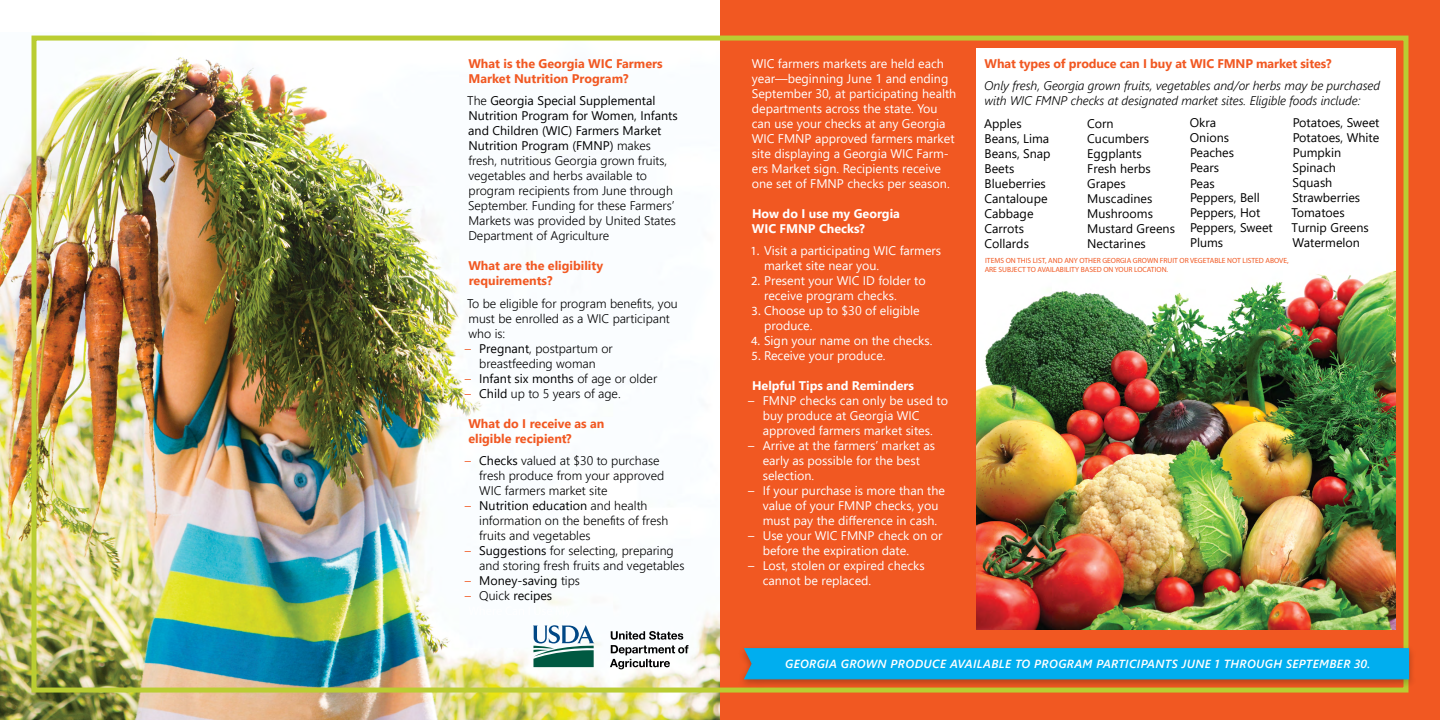
<style>
.page{position:relative;width:1440px;height:720px;background:#fff}
.page>*{position:absolute;margin:0;border:0;box-sizing:border-box;transform-origin:0 0}
.t1{font:12.5px/15px "Segoe UI";color:#fff}
.t2{font:300 12.5px/15px "Segoe UI";color:#000}
.t3{font:12.5px/15px "Segoe UI";color:#000}
.t4{font:700 12.5px/15px "Segoe UI";color:#f15822}
.t5{font:italic 300 12.5px/15px "Segoe UI";letter-spacing:-.005em;color:#000}
.t6{font:700 12.5px/15px "Segoe UI";color:#fff}
.t7{font:italic 600 11.75px "Segoe UI";letter-spacing:.03em;color:#fff}
.t8{font:7.5px/10px "Myriad Pro";color:#f15822}
.s1{font-weight:400}
.s2{font-weight:400;color:#f15822}
.s3{color:#f15822}
.s4{font-weight:300}
.s5{font-family:"Myriad Pro"}
</style>
<div class="page">
<div style="left:720px;top:0;width:720px;height:720px;background:#f15822"></div>
<img style="left:0;top:35px;width:720px;height:685px">
<div style="left:32px;top:36px;width:1376px;height:657px;border:5px solid #bacd32"></div>
<div style="left:977px;top:48px;width:419px;height:582px;background:#fff"></div>
<img style="left:977px;top:270px;width:419px;height:360px">
<svg style="left:533px;top:625px;width:61px;height:42px"></svg>
<svg style="left:610px;top:631px;width:79px;height:38px"></svg>
<div style="left:738px;top:644px;width:678px;height:45px;background:#000;opacity:.25"></div>
<svg style="left:743px;top:647px;width:667px;height:33px;background:#0da8e2"></svg>
<p class="t4" style="left:468px;top:55px;width:196px">What is the Georgia WIC Farmers<br>Market Nutrition Program?</p>
<p class="t2" style="left:467px;top:92px;width:212px">The <span class="s1">Georgia Special Supplemental Nutrition Program for Women, Infants and Children (WIC) Farmers Market Nutrition Program (FMNP)</span> makes fresh, nutritious Georgia grown fruits, vegetables and herbs available to program recipients from June through September. Funding for these Farmers’ Markets was provided by United States Department of Agriculture</p>
<p class="t4" style="left:468px;top:257px;width:136px">What are the eligibility requirements?</p>
<p class="t2" style="left:467px;top:294px;width:212px">To be eligible for program benefits, you must be enrolled as a WIC participant who is:</p>
<p class="t2" style="left:465px;top:339px;width:150px;text-align:center"><span class="s2">–</span> <span class="s1">Pregnant</span>, postpartum or breastfeeding woman</p>
<p class="t3" style="left:465px;top:369px;width:194px"><span class="s3">–</span> Infant six months <span class="s4">of age or older</span></p>
<p class="t2" style="left:465px;top:384px;width:158px"><span class="s2">–</span> <span class="s1">Child</span> up to 5 years of age.</p>
<p class="t4" style="left:468px;top:415px;width:138px">What do I receive as an eligible recipient?</p>
<p class="t2" style="left:479px;top:452px;width:187px;text-indent:-15px"><span class="s2">–</span> <span class="s1">Checks</span> valued at $30 to purchase fresh produce from your approved<br>WIC farmers market site</p>
<p class="t2" style="left:479px;top:497px;width:191px;text-indent:-15px"><span class="s2">–</span> <span class="s1">Nutrition education</span> and health information on the benefits of fresh fruits and vegetables</p>
<p class="t2" style="left:479px;top:542px;width:207px;text-indent:-15px"><span class="s2">–</span> <span class="s1">Suggestions</span> for selecting, preparing and storing fresh fruits and vegetables</p>
<p class="t3" style="left:465px;top:572px;width:117px"><span class="s3">–</span> Money-saving <span class="s4">tips</span></p>
<p class="t3" style="left:465px;top:587px;width:89px"><span class="s3">–</span> <span class="s4">Quick</span> recipes</p>
<p class="t1" style="left:752px;top:54px;width:206px">WIC farmers markets are held each year—beginning June 1 and ending September 30, at participating health departments across the state. You can use your checks at any Georgia WIC FMNP approved farmers market site displaying a Georgia WIC Farm&shy;ers Market sign. Recipients receive one set of FMNP checks per season.</p>
<p class="t6" style="left:752px;top:205px;width:150px">How do I use my Georgia<br>WIC FMNP Checks?</p>
<p class="t1" style="left:764px;top:242px;width:179px;text-indent:-14px"><span class="s5">1.</span> Visit a participating WIC farmers market site near you.</p>
<p class="t1" style="left:764px;top:272px;width:163px;text-indent:-13px"><span class="s5">2.</span> Present your WIC ID folder to receive program checks.</p>
<p class="t1" style="left:764px;top:302px;width:157px;text-indent:-12px"><span class="s5">3.</span> Choose up to $30 of eligible produce.</p>
<p class="t1" style="left:751px;top:332px;width:183px"><span class="s5">4.</span> Sign your name on the checks.</p>
<p class="t1" style="left:752px;top:347px;width:136px"><span class="s5">5.</span> Receive your produce.</p>
<p class="t6" style="left:752px;top:377px;width:164px">Helpful Tips and Reminders</p>
<p class="t1" style="left:763px;top:392px;width:187px;text-indent:-15px">– FMNP checks can only be used to buy produce at Georgia WIC approved farmers market sites.</p>
<p class="t1" style="left:763px;top:437px;width:174px;text-indent:-15px">– Arrive at the farmers’ market as early as possible for the best selection.</p>
<p class="t1" style="left:763px;top:482px;width:184px;text-indent:-15px">– If your purchase is more than the value of your FMNP checks, you must pay the difference in cash.</p>
<p class="t1" style="left:763px;top:527px;width:181px;text-indent:-15px">– Use your WIC FMNP check on or before the expiration date.</p>
<p class="t1" style="left:763px;top:557px;width:163px;text-indent:-15px">– Lost, stolen or expired checks cannot be replaced.</p>
<p class="t4" style="left:985px;top:55px;width:348px">What types of produce can I buy at WIC FMNP market sites?</p>
<p class="t5" style="left:984px;top:76px;width:397px">Only fresh, Georgia grown fruits, vegetables and/or herbs may be purchased with WIC FMNP checks at designated market sites. Eligible foods include:</p>
<p class="t3" style="left:984px;top:114px;width:68px">Apples<br>Beans, Lima<br>Beans, Snap<br>Beets<br>Blueberries<br>Cantaloupe<br>Cabbage<br>Carrots<br>Collards</p>
<p class="t3" style="left:1087px;top:114px;width:89px">Corn<br>Cucumbers<br>Eggplants<br>Fresh herbs<br>Grapes<br>Muscadines<br>Mushrooms<br>Mustard Greens<br>Nectarines</p>
<p class="t3" style="left:1190px;top:114px;width:85px">Okra<br>Onions<br>Peaches<br>Pears<br>Peas<br>Peppers, Bell<br>Peppers, Hot<br>Peppers, Sweet<br>Plums</p>
<p class="t3" style="left:1292px;top:114px;width:89px">Potatoes, Sweet<br>Potatoes, White<br>Pumpkin<br>Spinach<br>Squash<br>Strawberries<br>Tomatoes<br>Turnip Greens<br>Watermelon</p>
<p class="t8" style="left:985px;top:255px;width:306px">ITEMS ON THIS LIST, AND ANY OTHER GEORGIA GROWN FRUIT OR VEGETABLE NOT LISTED ABOVE,<br>ARE SUBJECT TO AVAILABILITY BASED ON YOUR LOCATION.</p>
<p class="t7" style="left:785px;top:652px;width:587px">GEORGIA GROWN PRODUCE AVAILABLE TO PROGRAM PARTICIPANTS JUNE 1 THROUGH SEPTEMBER 30.</p>
</div>
